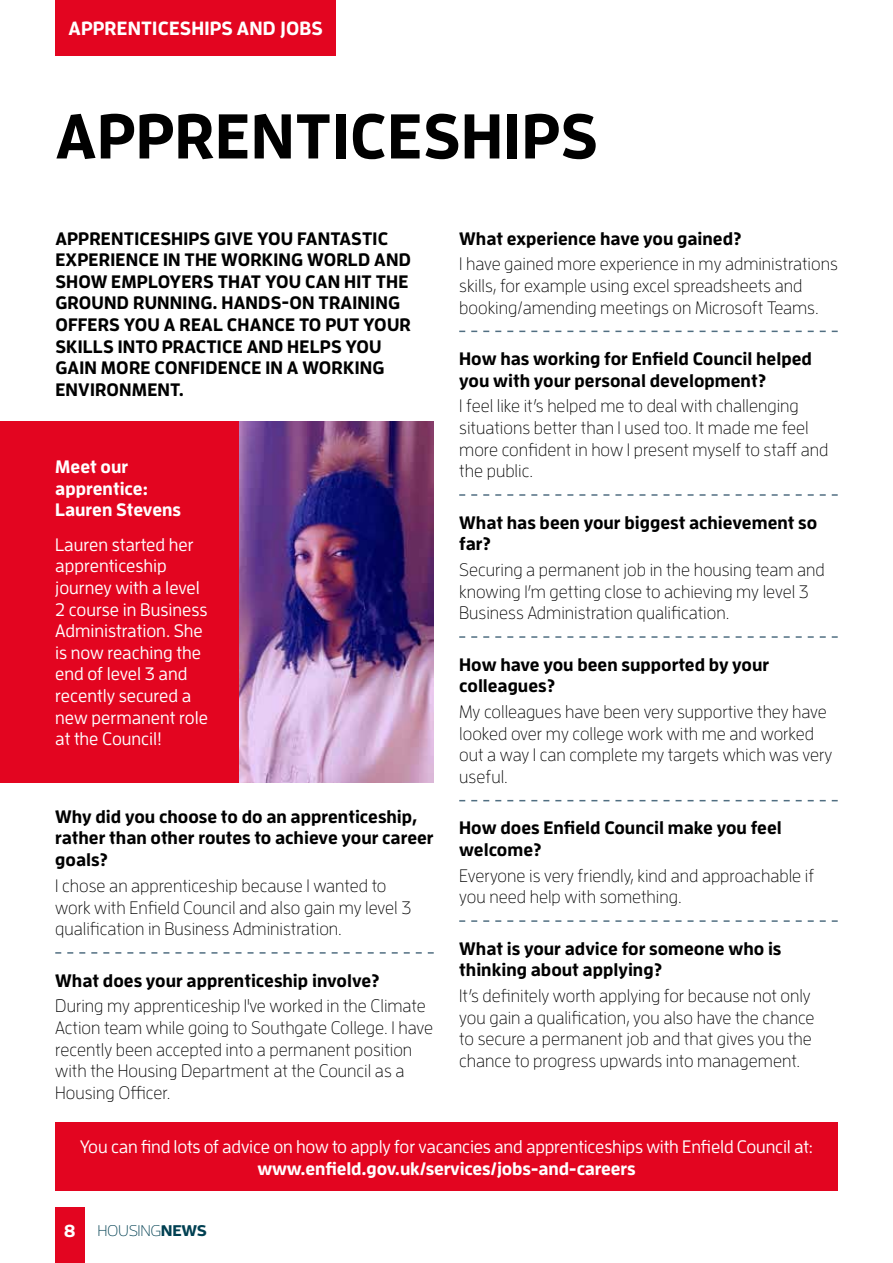
<style>
.page{position:relative;width:893px;height:1263px;background:#fff}
.page>*{position:absolute;margin:0;border:0;box-sizing:border-box;transform-origin:0 0}
.t1{font:700 63px "Enzo OT";letter-spacing:.01em;color:#000}
.t2{font:700 19.05px "Enzo OT";letter-spacing:.01em;color:#fff}
.t3{font:300 18px/21.6px "Enzo OT";color:#000}
.t4{font:700 18px/21.6px "Enzo OT";color:#000}
.t5{font:500 18px/21.6px "Enzo OT";color:#fff}
.t6{font:700 18px/21.6px "Enzo OT";letter-spacing:-.01em;color:#fff}
.t7{font:300 15.45px "Enzo OT";letter-spacing:-.02em;color:#004052;scale:1.1 1}
.s1{font-weight:700;font-size:17.4px;color:#fff}
.s2{font-weight:700}
</style>
<div class="page">
<div style="left:55px;top:0;width:281px;height:55px;background:#e30520"></div>
<svg style="left:55px;top:952px;width:379px;height:2px"></svg>
<img style="left:238px;top:421px;width:196px;height:361px">
<div style="left:0;top:421px;width:238px;height:361px;background:#e30520"></div>
<svg style="left:459px;top:331px;width:379px;height:1px"></svg>
<svg style="left:459px;top:494px;width:379px;height:2px"></svg>
<svg style="left:459px;top:636px;width:379px;height:2px"></svg>
<svg style="left:459px;top:800px;width:379px;height:1px"></svg>
<svg style="left:459px;top:920px;width:379px;height:2px"></svg>
<div style="left:55px;top:1123px;width:783px;height:68px;background:#e30520"></div>
<div style="left:55px;top:1208px;width:30px;height:55px;background:#e30520"></div>
<p class="t2" style="left:68px;top:16px;width:256px">APPRENTICESHIPS AND JOBS</p>
<h1 class="t1" style="left:56px;top:97px;width:543px">APPRENTICESHIPS</h1>
<p class="t4" style="left:55px;top:227px;width:357px">APPRENTICESHIPS GIVE YOU FANTASTIC<br>EXPERIENCE IN THE WORKING WORLD AND<br>SHOW EMPLOYERS THAT YOU CAN HIT THE<br>GROUND RUNNING. HANDS-ON TRAINING<br>OFFERS YOU A REAL CHANCE TO PUT YOUR<br>SKILLS INTO PRACTICE AND HELPS YOU<br>GAIN MORE CONFIDENCE IN A WORKING<br>ENVIRONMENT.</p>
<p class="t4" style="left:459px;top:227px;width:284px">What experience have you gained?</p>
<p class="t3" style="left:459px;top:253px;width:380px">I have gained more experience in my administrations skills, for example using excel spreadsheets and booking/amending meetings on Microsoft Teams.</p>
<p class="t4" style="left:459px;top:347px;width:354px">How has working for Enfield Council helped you with your personal development?</p>
<p class="t3" style="left:459px;top:395px;width:371px">I feel like it’s helped me to deal with challenging situations better than I used too. It made me feel more confident in how I present myself to staff and the public.</p>
<p class="t4" style="left:459px;top:511px;width:359px">What has been your biggest achievement so far?</p>
<p class="t3" style="left:459px;top:559px;width:367px">Securing a permanent job in the housing team and knowing I’m getting close to achieving my level 3<br>Business Administration qualification.</p>
<p class="t4" style="left:459px;top:653px;width:312px">How have you been supported by your colleagues?</p>
<p class="t3" style="left:459px;top:701px;width:375px">My colleagues have been very supportive they have looked over my college work with me and worked out a way I can complete my targets which was very useful.</p>
<p class="t4" style="left:459px;top:817px;width:324px">How does Enfield Council make you feel welcome?</p>
<p class="t3" style="left:459px;top:864px;width:357px">Everyone is very friendly, kind and approachable if you need help with something.</p>
<p class="t4" style="left:459px;top:937px;width:324px">What is your advice for someone who is thinking about applying?</p>
<p class="t3" style="left:459px;top:985px;width:357px">It’s definitely worth applying for because not only you gain a qualification, you also have the chance to secure a permanent job and that gives you the chance to progress upwards into management.</p>
<p class="t6" style="left:55px;top:455px;width:127px">Meet our apprentice:<br>Lauren Stevens</p>
<p class="t5" style="left:55px;top:533px;width:154px">Lauren started her apprenticeship journey with a level<br>2 course in Business<br>Administration. She is now reaching the end of level 3 and recently secured a new permanent role at the Council!</p>
<p class="t4" style="left:55px;top:805px;width:380px">Why did you choose to do an apprenticeship, rather than other routes to achieve your career goals?</p>
<p class="t3" style="left:55px;top:874px;width:357px">I chose an apprenticeship because I wanted to work with Enfield Council and also gain my level 3 qualification in Business Administration.</p>
<p class="t4" style="left:55px;top:969px;width:326px">What does your apprenticeship involve?</p>
<p class="t3" style="left:55px;top:995px;width:379px">During my apprenticeship I've worked in the Climate Action team while going to Southgate College. I have recently been accepted into a permanent position with the Housing Department at the Council as a Housing Officer.</p>
<p class="t5" style="left:80px;top:1136px;width:735px">You can find lots of advice on how to apply for vacancies and apprenticeships with Enfield Council at:</p>
<p class="t6" style="left:257px;top:1157px;width:380px">www.enfield.gov.uk/services/jobs-and-careers</p>
<p class="t7" style="left:64px;top:1221px;width:131px"><span class="s1">8</span> HOUSING<span class="s2">NEWS</span></p>
</div>
